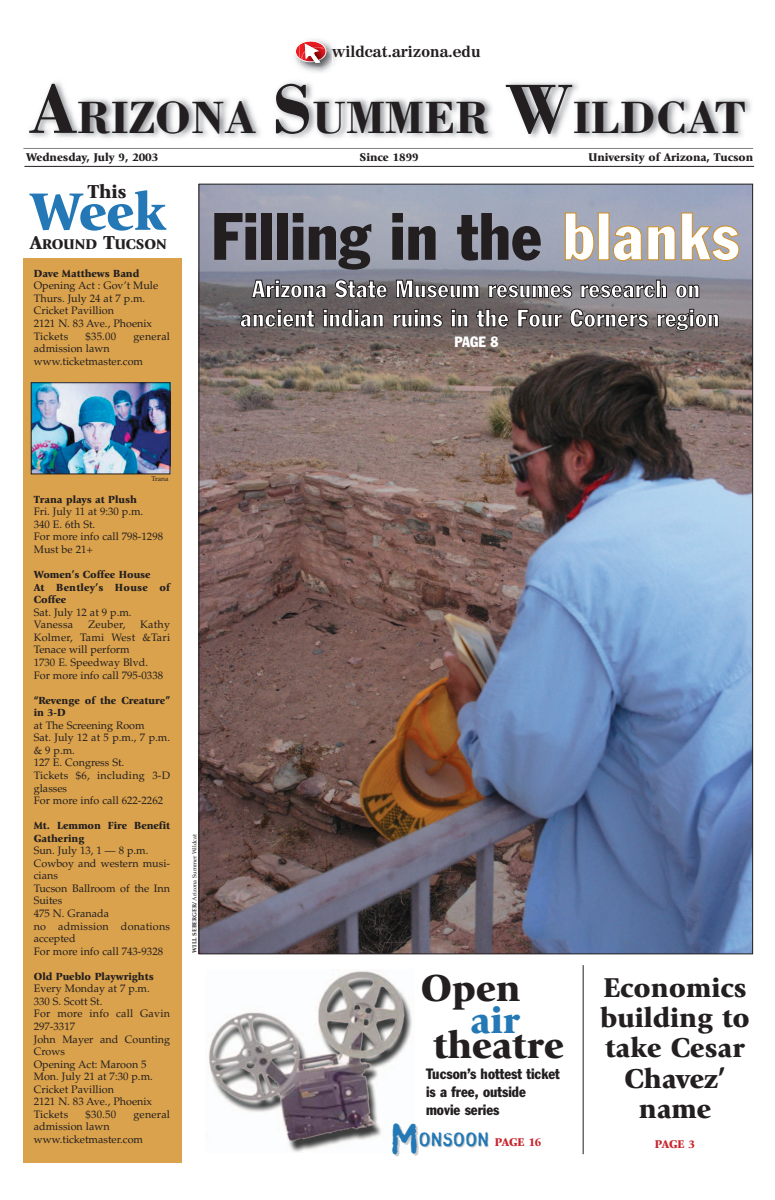
<style>
.page{position:relative;width:775px;height:1200px;background:#fff}
.page>*{position:absolute;margin:0;border:0;box-sizing:border-box;transform-origin:0 0}
.t1{font:condensed 65.7px "Franklin Gothic";color:#231f20}
.t2{font:900 54.9px "Giovanni";color:#2378b5}
.t3{font:700 46.7px "Bodoni";color:#231f20}
.t4{font:900 39.2px "Giovanni";color:#231f20}
.t5{font:900 39.2px "Giovanni";color:#2378b5}
.t6{font:900 28.4px/30.4px "Giovanni";color:#231f20;text-align:center}
.t7{font:condensed 24.5px/29.2px "Franklin Gothic";letter-spacing:.015em;color:#fff;text-align:center}
.t8{font:900 19.6px "Giovanni";color:#231f20}
.t9{font:17.4px "Inkbleed";letter-spacing:.05em;color:#2378b5}
.t10{font:700 16.1px "Century 725 BT";color:#231f20}
.t11{font:condensed 14.7px/17.6px "Franklin Gothic";color:#231f20}
.t12{font:900 14.7px "Giovanni";color:#231f20}
.t13{font:condensed 14.7px "Franklin Gothic";color:#fff}
.t14{font:900 11.8px "Giovanni";color:#231f20}
.t15{font:900 11.8px "Giovanni";letter-spacing:-.02em;color:#c8242b}
.t16{font:10.8px/12.5px "Palatino";color:#231f20}
.t17{font:900 10.8px/12.5px "Giovanni";color:#231f20}
.t18{font:10.8px "Palatino";letter-spacing:.02em;color:#231f20}
.t19{font:6.9px "Palatino";color:#231f20}
.t20{font:5.9px "Palatino";color:#231f20}
.s1{font-size:71.8px}
.s2{font-size:19.6px}
.s3{color:#fff}
.s4{font-weight:700}
.s5{font-size:38px}
</style>
<div class="page">
<img style="left:23px;top:39px;width:732px;height:1124px">
<h3 class="t10" style="left:332px;top:42px;width:150px">wildcat.arizona.edu</h3>
<h3 class="t3" style="left:29px;top:101px;width:718px"><span class="s1">A</span>RIZONA <span class="s1">S</span>UMMER <span class="s1">W</span>ILDCAT</h3>
<p class="t14" style="left:26px;top:152px;width:134px">Wednesday, July 9, 2003</p>
<h3 class="t8" style="left:88px;top:184px;width:40px">This</h3>
<h2 class="t2" style="left:30px;top:190px;width:138px">Week</h2>
<h3 class="t12" style="left:42px;top:238px;width:126px">ROUND <span class="s2">T</span>UCSON</h3>
<h3 class="t8" style="left:30px;top:234px;width:14px">A</h3>
<p class="t17" style="left:34px;top:268px;width:107px">Dave Matthews Band</p>
<p class="t16" style="left:34px;top:280px;width:126px">Opening Act : Gov’t Mule<br>Thurs. July 24 at 7 p.m.<br>Cricket Pavillion<br>2121 N. 83 Ave., Phoenix<br>Tickets</p>
<p class="t16" style="left:85px;top:331px;width:32px">$35.00</p>
<p class="t18" style="left:133px;top:331px;width:38px">general</p>
<p class="t16" style="left:34px;top:343px;width:111px">admission lawn www.ticketmaster.com</p>
<p class="t14" style="left:359px;top:152px;width:61px">Since 1899</p>
<p class="t14" style="left:588px;top:152px;width:166px">University of Arizona, Tucson</p>
<h1 class="t1" style="left:211px;top:213px;width:529px">Filling in the <span class="s3">blanks</span></h1>
<h3 class="t7" style="left:240px;top:276px;width:481px">Arizona State Museum resumes research on ancient indian ruins in the Four Corners region</h3>
<h3 class="t13" style="left:454px;top:336px;width:45px">PAGE 8</h3>
<p class="t19" style="left:151px;top:476px;width:19px">Trana</p>
<p class="t17" style="left:34px;top:494px;width:104px">Trana plays at Plush</p>
<p class="t16" style="left:34px;top:506px;width:131px">Fri. July 11 at 9:30 p.m.<br>340 E. 6th St.<br>For more info call 798-1298<br>Must be 21+</p>
<p class="t17" style="left:34px;top:569px;width:138px">Women’s Coffee House<br>At Bentley’s House of<br>Coffee</p>
<p class="t16" style="left:34px;top:607px;width:99px">Sat. July 12 at 9 p.m.<br>Vanessa</p>
<p class="t16" style="left:34px;top:619px;width:138px;text-indent:106px">Kathy<br>Kolmer, Tami West &amp;Tari<br>Tenace will perform<br>1730 E. Speedway Blvd.<br>For more info call 795-0338</p>
<p class="t17" style="left:34px;top:694px;width:138px">“Revenge of the Creature” in 3-D</p>
<p class="t16" style="left:34px;top:719px;width:138px">at The Screening Room<br>Sat. July 12 at 5 p.m., 7 p.m. &amp; 9 p.m.<br>127 E. Congress St.<br>Tickets $6, including 3-D glasses<br>For more info call 622-2262</p>
<p class="t17" style="left:34px;top:820px;width:138px">Mt. Lemmon Fire Benefit<br>Gathering</p>
<p class="t16" style="left:34px;top:845px;width:138px">Sun. July 13, 1 — 8 p.m.<br>Cowboy and western musi&shy;cians<br>Tucson Ballroom of the Inn<br>Suites<br>475 N. Granada<br>no admission donations accepted<br>For more info call 743-9328</p>
<p class="t17" style="left:34px;top:970px;width:121px">Old Pueblo Playwrights</p>
<p class="t16" style="left:34px;top:983px;width:138px">Every Monday at 7 p.m.<br>330 S. Scott St.<br>For more info call Gavin<br>297-3317<br>John Mayer and Counting<br>Crows<br>Opening Act: Maroon 5<br>Mon. July 21 at 7:30 p.m.<br>Cricket Pavillion<br>2121 N. 83 Ave., Phoenix<br>Tickets</p>
<p class="t16" style="left:88px;top:619px;width:39px">Zeuber,</p>
<p class="t16" style="left:85px;top:1108px;width:32px">$30.50</p>
<p class="t18" style="left:133px;top:1109px;width:38px">general</p>
<p class="t16" style="left:34px;top:1121px;width:111px">admission lawn www.ticketmaster.com</p>
<p class="t20" style="left:192px;top:952px;width:120px;rotate:-90deg"><span class="s4">WILL SEBERGER/</span> Arizona Summer Wildcat</p>
<h3 class="t4" style="left:421px;top:972px;width:101px">Open</h3>
<h3 class="t5" style="left:470px;top:1004px;width:52px">air</h3>
<h3 class="t4" style="left:433px;top:1029px;width:132px">theatre</h3>
<h3 class="t11" style="left:426px;top:1066px;width:135px">Tucson’s hottest ticket is a free, outside movie series</h3>
<h3 class="t9" style="left:390px;top:1132px;width:99px"><span class="s5">M</span>ONSOON</h3>
<p class="t15" style="left:494px;top:1136px;width:48px">PAGE 16</p>
<h3 class="t6" style="left:600px;top:974px;width:151px">Economics building to take Cesar<br>Chavez’ name</h3>
<p class="t15" style="left:654px;top:1139px;width:42px">PAGE 3</p>
</div>
